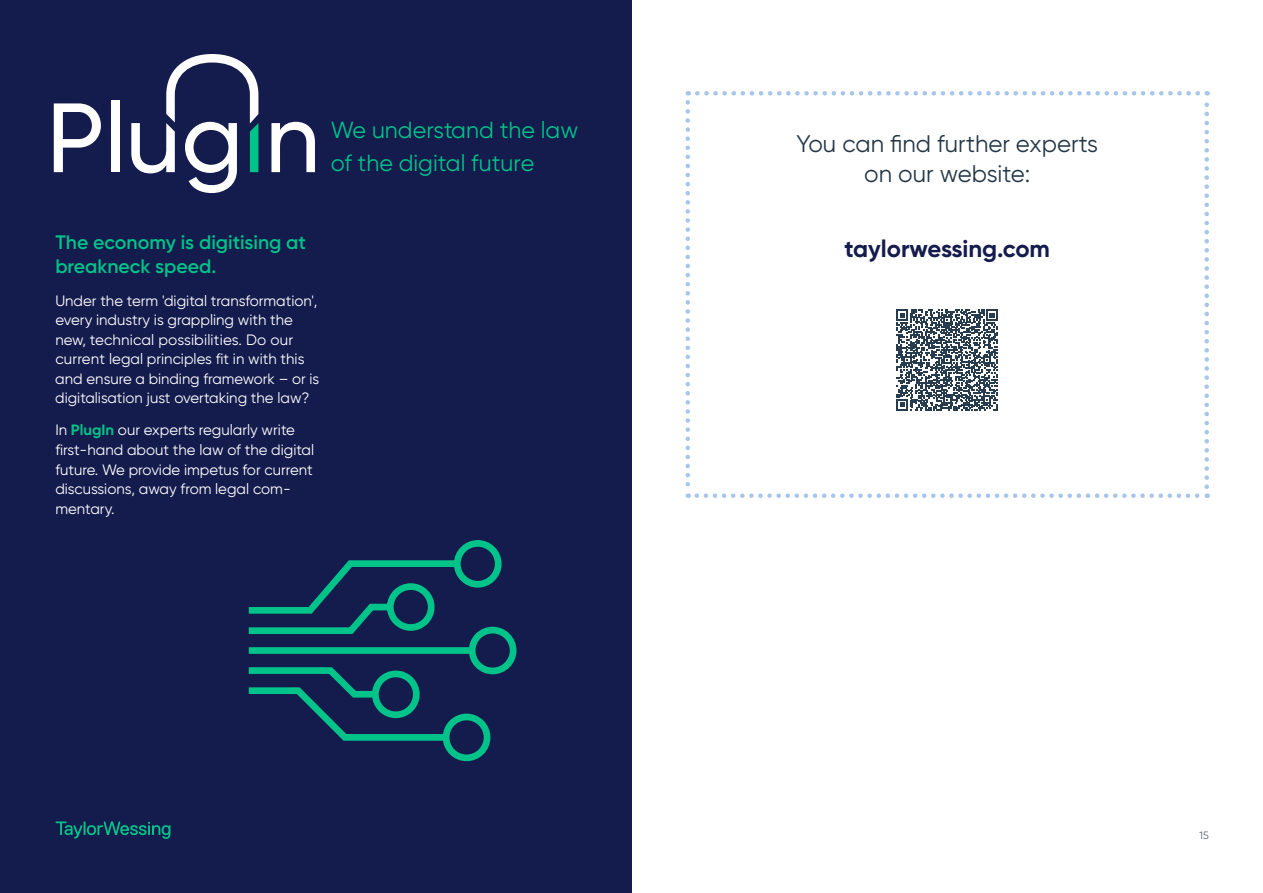
<style>
.page{position:relative;width:1263px;height:893px;background:#fff}
.page>*{position:absolute;margin:0;border:0;box-sizing:border-box;transform-origin:0 0}
.t1{font:24px/30px "Gilroy";color:#253746;text-align:center}
.t2{font:700 24px "Gilroy";color:#141b4d}
.t3{font:23.25px/32.8px "Gilroy";color:#00c389}
.t4{font:600 19.5px/24px "Gilroy";color:#00c389}
.t5{font:15px/19.5px "Gilroy";color:#fff}
.t6{font:300 10.5px "Gilroy";color:#253746}
.s1{font-weight:700;color:#00c389}
</style>
<div class="page">
<div style="left:0;top:0;width:631px;height:893px;background:#141b4d"></div>
<svg style="left:248px;top:540px;width:269px;height:222px"></svg>
<svg style="left:54px;top:103px;width:47px;height:69px"></svg>
<div style="left:111px;top:100px;width:8px;height:72px;background:#fff"></div>
<svg style="left:271px;top:122px;width:44px;height:50px"></svg>
<svg style="left:131px;top:54px;width:127px;height:139px"></svg>
<svg style="left:685px;top:102px;width:5px;height:396px"></svg>
<svg style="left:697px;top:493px;width:511px;height:5px"></svg>
<svg style="left:1204px;top:91px;width:5px;height:396px"></svg>
<svg style="left:688px;top:91px;width:510px;height:5px"></svg>
<svg style="left:897px;top:309px;width:101px;height:101px"></svg>
<svg style="left:56px;top:821px;width:114px;height:18px"></svg>
<h2 class="t3" style="left:331px;top:114px;width:249px">We understand the law of the digital future</h2>
<h3 class="t4" style="left:55px;top:230px;width:252px">The economy is digitising at breakneck speed.</h3>
<p class="t5" style="left:55px;top:291px;width:266px">Under the term 'digital transformation', every industry is grappling with the new, technical possibilities. Do our current legal principles fit in with this and ensure a binding framework – or is digitalisation just overtaking the law?</p>
<p class="t5" style="left:55px;top:420px;width:260px">In <span class="s1">PlugIn</span> our experts regularly write first-hand about the law of the digital future. We provide impetus for current discussions, away from legal com&shy;mentary.</p>
<h1 class="t1" style="left:796px;top:129px;width:303px">You can find further experts on our website:</h1>
<h1 class="t2" style="left:844px;top:234px;width:207px">taylorwessing.com</h1>
<p class="t6" style="left:1199px;top:829px;width:11px">15</p>
</div>
